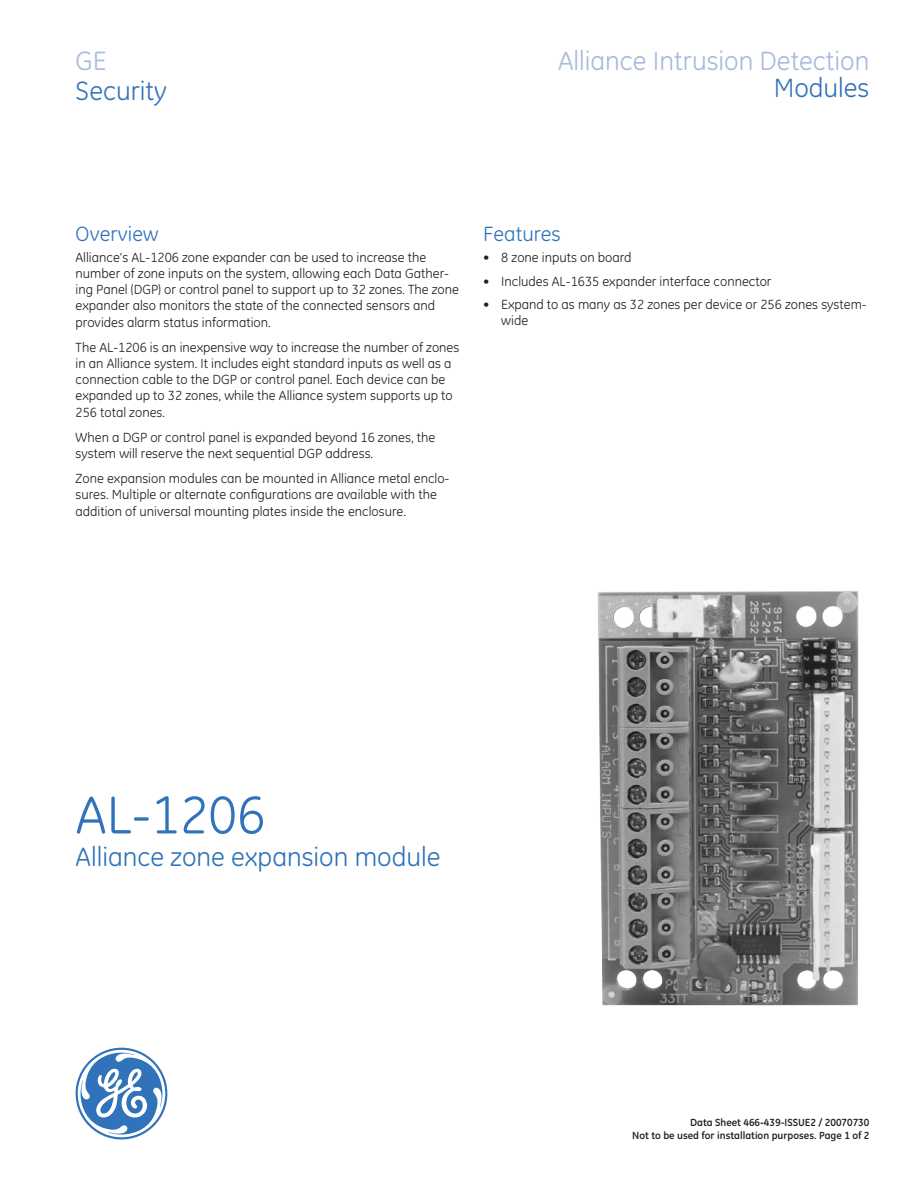
<style>
.page{position:relative;width:918px;height:1188px;background:#fff}
.page>*{position:absolute;margin:0;border:0;box-sizing:border-box;transform-origin:0 0}
.t1{font:54px "GE Inspira";color:#3073ba}
.t2{font:27px "GE Inspira";color:#a9b8de}
.t3{font:27px "GE Inspira";color:#3073ba}
.t4{font:27px "GE Inspira";color:#3473ba}
.t5{font:21px "GE Inspira";color:#3073ba}
.t6{font:13.5px/16.2px "GE Inspira";color:#231f20}
.t7{font:700 10.5px/12.6px "GE Inspira";color:#231f20;text-align:right}
</style>
<div class="page">
<svg style="left:76px;top:1048px;width:91px;height:91px"></svg>
<img style="left:597px;top:591px;width:261px;height:414px">
<h2 class="t2" style="left:76px;top:46px;width:32px">GE</h2>
<h2 class="t4" style="left:76px;top:76px;width:93px">Security</h2>
<h2 class="t2" style="left:558px;top:46px;width:313px">Alliance Intrusion Detection</h2>
<h2 class="t4" style="left:774px;top:73px;width:97px">Modules</h2>
<h3 class="t5" style="left:76px;top:222px;width:84px">Overview</h3>
<p class="t6" style="left:76px;top:249px;width:385px">Alliance’s AL-1206 zone expander can be used to increase the number of zone inputs on the system, allowing each Data Gather&shy;ing Panel (DGP) or control panel to support up to 32 zones. The zone expander also monitors the state of the connected sensors and provides alarm status information.</p>
<p class="t6" style="left:76px;top:339px;width:385px">The AL-1206 is an inexpensive way to increase the number of zones in an Alliance system. It includes eight standard inputs as well as a connection cable to the DGP or control panel. Each device can be expanded up to 32 zones, while the Alliance system supports up to 256 total zones.</p>
<p class="t6" style="left:76px;top:429px;width:361px">When a DGP or control panel is expanded beyond 16 zones, the system will reserve the next sequential DGP address.</p>
<p class="t6" style="left:76px;top:471px;width:375px">Zone expansion modules can be mounted in Alliance metal enclo&shy;sures. Multiple or alternate configurations are available with the addition of universal mounting plates inside the enclosure.</p>
<h3 class="t5" style="left:483px;top:222px;width:79px">Features</h3>
<p class="t6" style="left:501px;top:245px;width:367px;line-height:23.7px">8 zone inputs on board<br>Includes AL-1635 expander interface connector<br>Expand to as many as 32 zones per device or 256 zones system-</p>
<p class="t6" style="left:501px;top:313px;width:28px">wide</p>
<p class="t6" style="left:483px;top:245px;width:8px;line-height:23.7px;text-align:justify">• • •</p>
<h1 class="t1" style="left:76px;top:785px;width:191px">AL-1206</h1>
<h2 class="t3" style="left:76px;top:842px;width:366px">Alliance zone expansion module</h2>
<p class="t7" style="left:632px;top:1116px;width:239px">Data Sheet 466-439-ISSUE2 / 20070730<br>Not to be used for installation purposes. Page 1 of 2</p>
</div>
